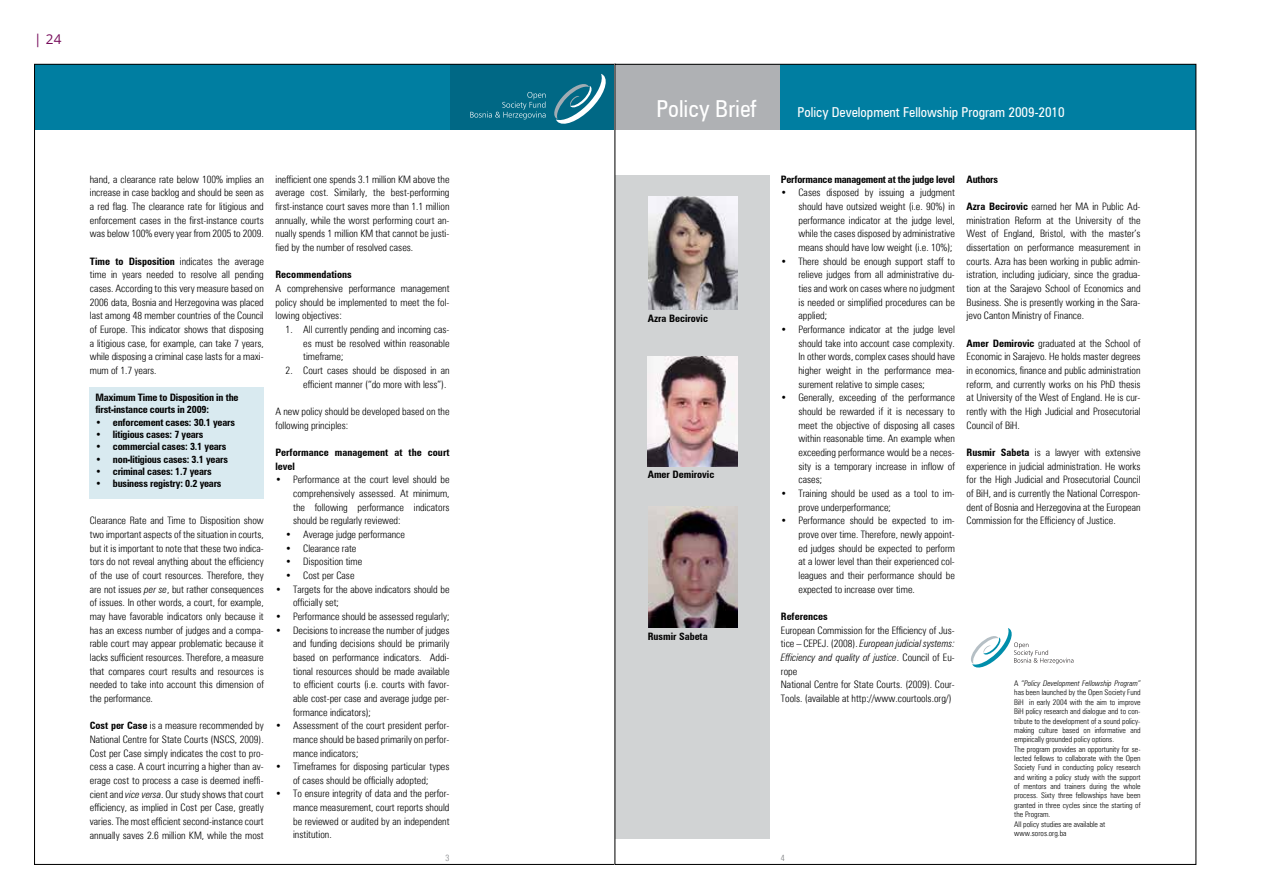
<style>
.page{position:relative;width:1263px;height:893px;background:#fff}
.page>*{position:absolute;margin:0;border:0;box-sizing:border-box;transform-origin:0 0}
.t1{font:condensed 23.4px "Zurich BT";color:#fff}
.t2{font:condensed 13.65px "Zurich BT";color:#fff}
.t3{font:13.5px "Open Sans";color:#760b5a}
.t4{font:300 condensed 10.2px/13.6px "Zurich BT";color:#000;text-align:justify}
.t5{font:700 condensed 10.2px/13.6px "Zurich BT";letter-spacing:-.015em;color:#000}
.t6{font:300 condensed 8.85px "Zurich BT";color:#808285}
.t7{font:300 condensed 7.8px/9.3px "Zurich BT";color:#000}
.s1{font-weight:700}
.s2{font-style:italic}
</style>
<div class="page">
<div style="left:450px;top:64px;width:165px;height:66px;background:#006885"></div>
<div style="left:35px;top:64px;width:415px;height:66px;background:#007ea1"></div>
<svg style="left:554px;top:74px;width:52px;height:50px"></svg>
<svg style="left:470px;top:92px;width:75px;height:27px"></svg>
<div style="left:90px;top:388px;width:174px;height:111px;background:#d9eaf0"></div>
<div style="left:615px;top:64px;width:166px;height:66px;background:#afb1b4"></div>
<div style="left:781px;top:64px;width:415px;height:66px;background:#007ea1"></div>
<div style="left:615px;top:175px;width:154px;height:663px;background:#d1d3d4"></div>
<svg style="left:971px;top:628px;width:102px;height:40px"></svg>
<img style="left:648px;top:196px;width:89px;height:113px">
<img style="left:648px;top:356px;width:89px;height:110px">
<img style="left:648px;top:507px;width:90px;height:121px">
<h3 class="t3" style="left:34px;top:30px;width:29px">| 24</h3>
<p class="t4" style="left:90px;top:172px;width:176px">hand, a clearance rate below 100% implies an increase in case backlog and should be seen as a red flag. The clearance rate for litigious and enforcement cases in the first-instance courts was below 100% every year from 2005 to 2009.</p>
<p class="t4" style="left:90px;top:254px;width:176px"><span class="s1">Time to Disposition</span> indicates the average time in years needed to resolve all pending cases. According to this very measure based on 2006 data, Bosnia and Herzegovina was placed last among 48 member countries of the Council of Europe. This indicator shows that disposing a litigious case, for example, can take 7 years, while disposing a criminal case lasts for a maxi&shy;mum of 1.7 years.</p>
<p class="t5" style="left:95px;top:391px;width:145px;line-height:12.3px">Maximum Time to Disposition in the first-instance courts in 2009:</p>
<p class="t5" style="left:95px;top:415px;width:141px">• enforcement cases: 30.1 years</p>
<p class="t5" style="left:95px;top:427px;width:110px">• litigious cases: 7 years</p>
<p class="t5" style="left:95px;top:440px;width:133px">• commercial cases: 3.1 years</p>
<p class="t5" style="left:95px;top:452px;width:134px">• non-litigious cases: 3.1 years</p>
<p class="t5" style="left:95px;top:464px;width:118px">• criminal cases: 1.7 years</p>
<p class="t5" style="left:95px;top:477px;width:128px">• business registry: 0.2 years</p>
<p class="t4" style="left:90px;top:514px;width:175px">Clearance Rate and Time to Disposition show two important aspects of the situation in courts, but it is important to note that these two indica&shy;tors do not reveal anything about the efficiency of the use of court resources. Therefore, they are not issues <span class="s2">per se</span>, but rather consequences of issues. In other words, a court, for example, may have favorable indicators only because it has an excess number of judges and a compa&shy;rable court may appear problematic because it lacks sufficient resources. Therefore, a measure that compares court results and resources is needed to take into account this dimension of the performance.</p>
<p class="t4" style="left:90px;top:719px;width:175px"><span class="s1">Cost per Case</span> is a measure recommended by National Centre for State Courts (NSCS, 2009).<br>Cost per Case simply indicates the cost to pro&shy;cess a case. A court incurring a higher than av&shy;erage cost to process a case is deemed ineffi&shy;cient and <span class="s2">vice versa</span>. Our study shows that court efficiency, as implied in Cost per Case, greatly varies. The most efficient second-instance court annually saves 2.6 million KM, while the most</p>
<p class="t4" style="left:276px;top:172px;width:175px">inefficient one spends 3.1 million KM above the average cost. Similarly, the best-performing first-instance court saves more than 1.1 million annually, while the worst performing court an&shy;nually spends 1 million KM that cannot be justi&shy;fied by the number of resolved cases.</p>
<p class="t5" style="left:276px;top:268px;width:78px">Recommendations</p>
<p class="t4" style="left:276px;top:281px;width:175px">A comprehensive performance management policy should be implemented to meet the fol&shy;lowing objectives:</p>
<p class="t4" style="left:303px;top:322px;width:148px;text-indent:-18px">1. All currently pending and incoming cas&shy;es must be resolved within reasonable timeframe;</p>
<p class="t4" style="left:303px;top:363px;width:148px;text-indent:-18px">2. Court cases should be disposed in an efficient manner (“do more with less”).</p>
<p class="t4" style="left:276px;top:404px;width:176px">A new policy should be developed based on the following principles:</p>
<p class="t5" style="left:276px;top:445px;width:175px">Performance management at the court level</p>
<p class="t4" style="left:293px;top:473px;width:158px;text-indent:-18px">• Performance at the court level should be comprehensively assessed. At minimum, the following performance indicators should be regularly reviewed:</p>
<p class="t4" style="left:286px;top:527px;width:121px">• Average judge performance</p>
<p class="t4" style="left:286px;top:541px;width:72px">• Clearance rate</p>
<p class="t4" style="left:286px;top:555px;width:78px">• Disposition time</p>
<p class="t4" style="left:286px;top:568px;width:70px">• Cost per Case</p>
<p class="t4" style="left:293px;top:582px;width:158px;text-indent:-18px">• Targets for the above indicators should be officially set;</p>
<p class="t4" style="left:276px;top:609px;width:176px">• Performance should be assessed regularly;</p>
<p class="t4" style="left:293px;top:623px;width:158px;text-indent:-18px">• Decisions to increase the number of judges and funding decisions should be primarily based on performance indicators. Addi&shy;tional resources should be made available to efficient courts (i.e. courts with favor&shy;able cost-per case and average judge per&shy;formance indicators);</p>
<p class="t4" style="left:293px;top:719px;width:158px;text-indent:-18px">• Assessment of the court president perfor&shy;mance should be based primarily on perfor&shy;mance indicators;</p>
<p class="t4" style="left:276px;top:760px;width:175px;text-align:center">• Timeframes for disposing particular types of cases should be officially adopted;</p>
<p class="t4" style="left:293px;top:787px;width:158px;text-indent:-18px">• To ensure integrity of data and the perfor&shy;mance measurement, court reports should be reviewed or audited by an independent institution.</p>
<p class="t6" style="left:445px;top:852px;width:6px">3</p>
<h1 class="t1" style="left:656px;top:94px;width:102px">Policy Brief</h1>
<p class="t5" style="left:648px;top:311px;width:62px">Azra Becirovic</p>
<p class="t5" style="left:648px;top:468px;width:68px">Amer Demirovic</p>
<p class="t5" style="left:648px;top:629px;width:62px">Rusmir Sabeta</p>
<h2 class="t2" style="left:797px;top:104px;width:269px">Policy Development Fellowship Program 2009-2010</h2>
<p class="t5" style="left:781px;top:172px;width:175px">Performance management at the judge level</p>
<p class="t4" style="left:798px;top:186px;width:158px;text-indent:-18px">• Cases disposed by issuing a judgment should have outsized weight (i.e. 90%) in performance indicator at the judge level, while the cases disposed by administrative means should have low weight (i.e. 10%);</p>
<p class="t4" style="left:798px;top:254px;width:158px;text-indent:-18px">• There should be enough support staff to relieve judges from all administrative du&shy;ties and work on cases where no judgment is needed or simplified procedures can be applied;</p>
<p class="t4" style="left:798px;top:322px;width:158px;text-indent:-18px">• Performance indicator at the judge level should take into account case complexity.<br>In other words, complex cases should have higher weight in the performance mea&shy;surement relative to simple cases;</p>
<p class="t4" style="left:798px;top:391px;width:158px;text-indent:-18px">• Generally, exceeding of the performance should be rewarded if it is necessary to meet the objective of disposing all cases within reasonable time. An example when exceeding performance would be a neces&shy;sity is a temporary increase in inflow of cases;</p>
<p class="t4" style="left:798px;top:486px;width:158px;text-indent:-18px">• Training should be used as a tool to im&shy;prove underperformance;</p>
<p class="t4" style="left:798px;top:514px;width:158px;text-indent:-18px">• Performance should be expected to im&shy;prove over time. Therefore, newly appoint&shy;ed judges should be expected to perform at a lower level than their experienced col&shy;leagues and their performance should be expected to increase over time.</p>
<p class="t5" style="left:781px;top:609px;width:48px">References</p>
<p class="t4" style="left:781px;top:623px;width:175px;text-align:left">European Commission for the Efficiency of Jus&shy;tice – CEPEJ. (2008). <span class="s2">European judicial systems:<br>Efficiency and quality of justice</span>. Council of Eu&shy;rope<br>National Centre for State Courts. (2009). Cour-Tools. (available at http://www.courtools.org/)</p>
<p class="t6" style="left:781px;top:852px;width:6px">4</p>
<p class="t5" style="left:966px;top:172px;width:33px">Authors</p>
<p class="t4" style="left:966px;top:199px;width:175px"><span class="s1">Azra Becirovic</span> earned her MA in Public Ad&shy;ministration Reform at the University of the West of England, Bristol, with the master’s dissertation on performance measurement in courts. Azra has been working in public admin&shy;istration, including judiciary, since the gradua&shy;tion at the Sarajevo School of Economics and Business. She is presently working in the Sara&shy;jevo Canton Ministry of Finance.</p>
<p class="t4" style="left:966px;top:336px;width:176px"><span class="s1">Amer Demirovic</span> graduated at the School of Economic in Sarajevo. He holds master degrees in economics, finance and public administration reform, and currently works on his PhD thesis at University of the West of England. He is cur&shy;rently with the High Judicial and Prosecutorial Council of BiH.</p>
<p class="t4" style="left:966px;top:445px;width:176px"><span class="s1">Rusmir Sabeta</span> is a lawyer with extensive experience in judicial administration. He works for the High Judicial and Prosecutorial Council of BiH, and is currently the National Correspon&shy;dent of Bosnia and Herzegovina at the European Commission for the Efficiency of Justice.</p>
<p class="t7" style="left:1014px;top:678px;width:128px">A <span class="s2">“Policy Development Fellowship Program” </span>has been launched by the Open Society Fund BiH in early 2004 with the aim to improve BiH policy research and dialogue and to con&shy;tribute to the development of a sound policy&shy;making culture based on informative and empirically grounded policy options.<br>The program provides an opportunity for se&shy;lected fellows to collaborate with the Open Society Fund in conducting policy research and writing a policy study with the support of mentors and trainers during the whole process. Sixty three fellowships have been granted in three cycles since the starting of the Program.<br>All policy studies are available at www.soros.org.ba</p>
</div>
